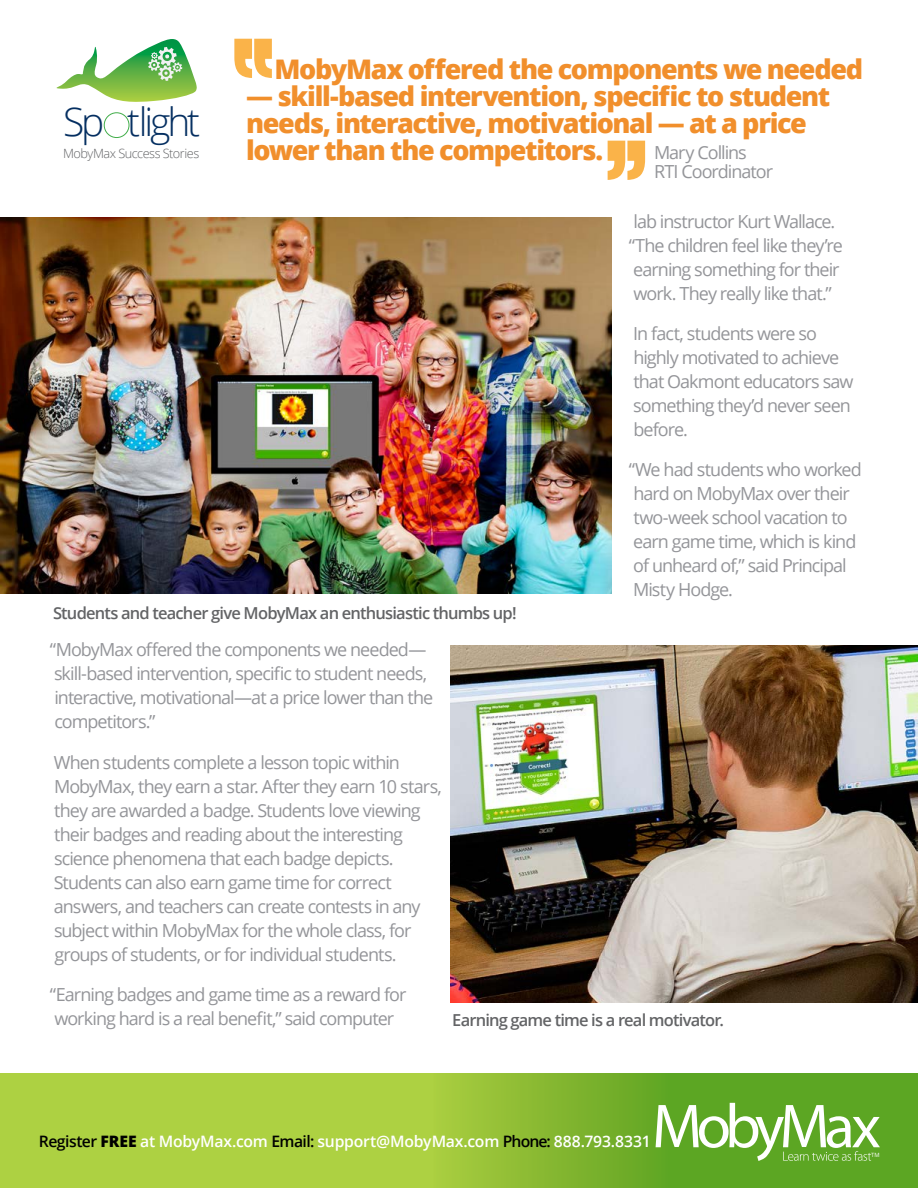
<style>
.page{position:relative;width:918px;height:1188px;background:#fff}
.page>*{position:absolute;margin:0;border:0;box-sizing:border-box;transform-origin:0 0}
.t1{font:900 condensed 105px "Helvetica Neue";color:#fab349}
.t2{font:300 39px "Open Sans";letter-spacing:-.08em;color:#052f61}
.t3{font:800 27px/27px "Open Sans";letter-spacing:-.05em;color:#f18f2c}
.t4{font:18px/24px "Open Sans";letter-spacing:-.055em;color:#949599}
.t5{font:600 16.5px "Open Sans";letter-spacing:-.05em;color:#636466}
.t6{font:600 15.75px "Open Sans";letter-spacing:-.02em;color:#fff}
.t7{font:300 12.75px "Open Sans";letter-spacing:-.035em;color:#636466}
.t8{font:5.85px "Open Sans";color:#fff}
.s1{color:#000}
.s2{font-weight:800;color:#000}
</style>
<div class="page">
<div style="left:0;top:1074px;width:918px;height:114px;background:#add142"></div>
<svg style="left:286px;top:1073px;width:632px;height:115px"></svg>
<svg style="left:656px;top:1103px;width:224px;height:58px;background:#8bbf63"></svg>
<svg style="left:56px;top:39px;width:141px;height:63px"></svg>
<div style="left:104px;top:112px;width:26px;height:26px;border:1px solid #41ad49;border-radius:50%"></div>
<img style="left:0;top:217px;width:611px;height:377px">
<img style="left:450px;top:646px;width:468px;height:356px">
<h2 class="t2" style="left:63px;top:95px;width:139px">Spotlight</h2>
<p class="t7" style="left:63px;top:145px;width:138px">MobyMax Success Stories</p>
<h3 class="t3" style="left:275px;top:54px;width:590px">MobyMax offered the components we needed</h3>
<h3 class="t3" style="left:246px;top:81px;width:586px">— skill-based intervention, specific to student needs, interactive, motivational — at a price lower than the competitors.</h3>
<h1 class="t1" style="left:650px;top:229px;width:49px;rotate:-180deg">‘‘</h1>
<p class="t4" style="left:654px;top:142px;width:121px;line-height:19.5px">Mary Collins<br>RTI Coordinator</p>
<p class="t4" style="left:629px;top:209px;width:215px">lab instructor Kurt Wallace. “The children feel like they’re earning something for their work. They really like that.”</p>
<p class="t4" style="left:633px;top:321px;width:222px">In fact, students were so highly motivated to achieve that Oakmont educators saw something they’d never seen before.</p>
<p class="t4" style="left:629px;top:457px;width:234px">“We had students who worked hard on MobyMax over their two-week school vacation to earn game time, which is kind of unheard of,” said Principal<br>Misty Hodge.</p>
<p class="t5" style="left:53px;top:601px;width:465px">Students and teacher give MobyMax an enthusiastic thumbs up!</p>
<p class="t4" style="left:50px;top:637px;width:385px">“MobyMax offered the components we needed— skill-based intervention, specific to student needs, interactive, motivational—at a price lower than the competitors.”</p>
<p class="t4" style="left:54px;top:750px;width:390px">When students complete a lesson topic within MobyMax, they earn a star. After they earn 10 stars, they are awarded a badge. Students love viewing their badges and reading about the interesting science phenomena that each badge depicts.<br>Students can also earn game time for correct answers, and teachers can create contests in any subject within MobyMax for the whole class, for groups of students, or for individual students.</p>
<p class="t4" style="left:50px;top:982px;width:358px">“Earning badges and game time as a reward for working hard is a real benefit,” said computer</p>
<p class="t5" style="left:452px;top:1008px;width:273px">Earning game time is a real motivator.</p>
<p class="t6" style="left:39px;top:1131px;width:613px"><span class="s1">Register</span> <span class="s2">FREE</span> at MobyMax.com <span class="s1">Email:</span> support@MobyMax.com <span class="s1">Phone:</span> 888.793.8331</p>
<p class="t8" style="left:871px;top:1151px;width:10px">TM</p>
</div>
